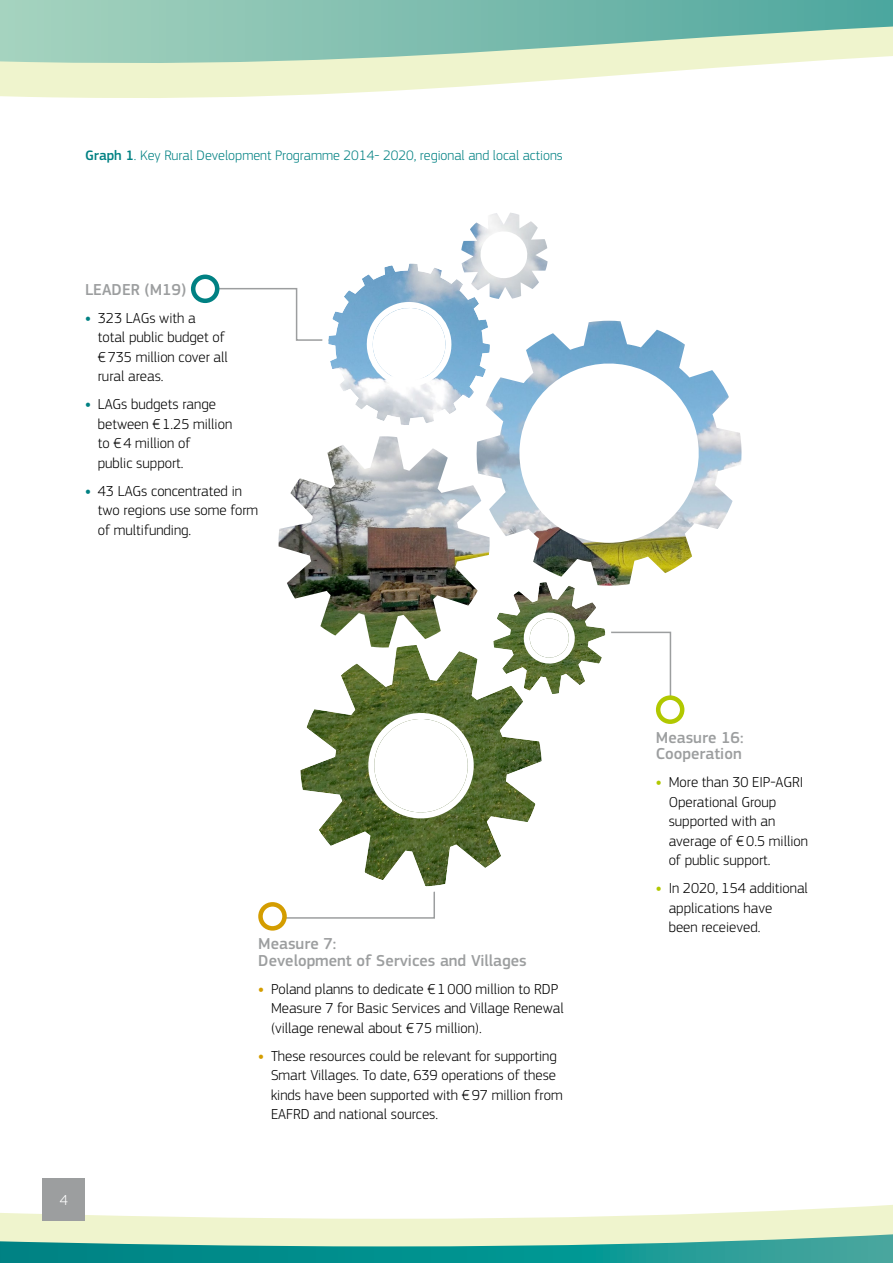
<style>
.page{position:relative;width:893px;height:1263px;background:#fff}
.page>*{position:absolute;margin:0;border:0;box-sizing:border-box;transform-origin:0 0}
.t1{font:500 16.5px/16.5px "EC Square Sans Pro";color:#9c9e9f}
.t2{font:300 15px/19.5px "EC Square Sans Pro";color:#000}
.t3{font:300 15px "EC Square Sans Pro";color:#fff}
.t4{font:300 14.25px "EC Square Sans Pro";color:#008183}
.s1{font-weight:500}
.s2{font-weight:700;color:#008183}
.s3{font-weight:700;color:#d49d00}
.s4{font-weight:700;color:#b1c800}
</style>
<div class="page">
<svg style="left:276px;top:897px;width:159px;height:22px"></svg>
<img style="left:490px;top:321px;width:252px;height:250px">
<svg style="left:497px;top:571px;width:175px;height:139px"></svg>
<svg style="left:205px;top:263px;width:294px;height:172px"></svg>
<svg style="left:300px;top:634px;width:253px;height:263px"></svg>
<img style="left:278px;top:436px;width:212px;height:211px">
<img style="left:461px;top:213px;width:87px;height:86px">
<svg style="left:260px;top:904px;width:24px;height:24px"></svg>
<div style="left:258px;top:902px;width:29px;height:29px;border:4px solid #d49d00;border-radius:50%"></div>
<svg style="left:193px;top:277px;width:24px;height:24px"></svg>
<div style="left:191px;top:275px;width:28px;height:28px;border:4px solid #008183;border-radius:50%"></div>
<svg style="left:658px;top:698px;width:24px;height:24px"></svg>
<div style="left:656px;top:695px;width:28px;height:29px;border:4px solid #b1c800;border-radius:50%"></div>
<svg style="left:0;top:1190px;width:893px;height:73px"></svg>
<div style="left:43px;top:1178px;width:42px;height:42px;background:#9c9e9f"></div>
<svg style="left:0;top:71px;width:671px;height:27px;fill:#eff4cd"></svg>
<svg style="left:0;top:0;width:893px;height:71px;background:#a1ceba"></svg>
<p class="t4" style="left:85px;top:146px;width:479px"><span class="s1">Graph 1</span>. Key Rural Development Programme 2014- 2020, regional and local actions</p>
<p class="t1" style="left:85px;top:281px;width:103px">LEADER (M19)</p>
<p class="t2" style="left:98px;top:308px;width:132px;text-indent:-13px"><span class="s2">•</span> 323 LAGs with a<br>total public budget of €735 million cover all rural areas.</p>
<p class="t2" style="left:98px;top:394px;width:136px;text-indent:-13px"><span class="s2">•</span> LAGs budgets range between €1.25 million to €4 million of<br>public support.</p>
<p class="t2" style="left:98px;top:481px;width:162px;text-indent:-13px"><span class="s2">•</span> 43 LAGs concentrated in two regions use some form of multifunding.</p>
<p class="t3" style="left:60px;top:1191px;width:10px">4</p>
<p class="t1" style="left:258px;top:936px;width:270px">Measure 7:<br>Development of Services and Villages</p>
<p class="t2" style="left:271px;top:979px;width:294px;text-indent:-13px"><span class="s3">•</span> Poland planns to dedicate €1000 million to RDP<br>Measure 7 for Basic Services and Village Renewal (village renewal about €75 million).</p>
<p class="t2" style="left:271px;top:1046px;width:293px;text-indent:-13px"><span class="s3">•</span> These resources could be relevant for supporting Smart Villages. To date, 639 operations of these kinds have been supported with €97 million from EAFRD and national sources.</p>
<p class="t1" style="left:656px;top:729px;width:89px">Measure 16:<br>Cooperation</p>
<p class="t2" style="left:669px;top:772px;width:141px;text-indent:-13px"><span class="s4">•</span> More than 30 EIP-AGRI<br>Operational Group supported with an average of €0.5 million of public support.</p>
<p class="t2" style="left:669px;top:878px;width:141px;text-indent:-13px"><span class="s4">•</span> In 2020, 154 additional applications have<br>been receieved.</p>
</div>
